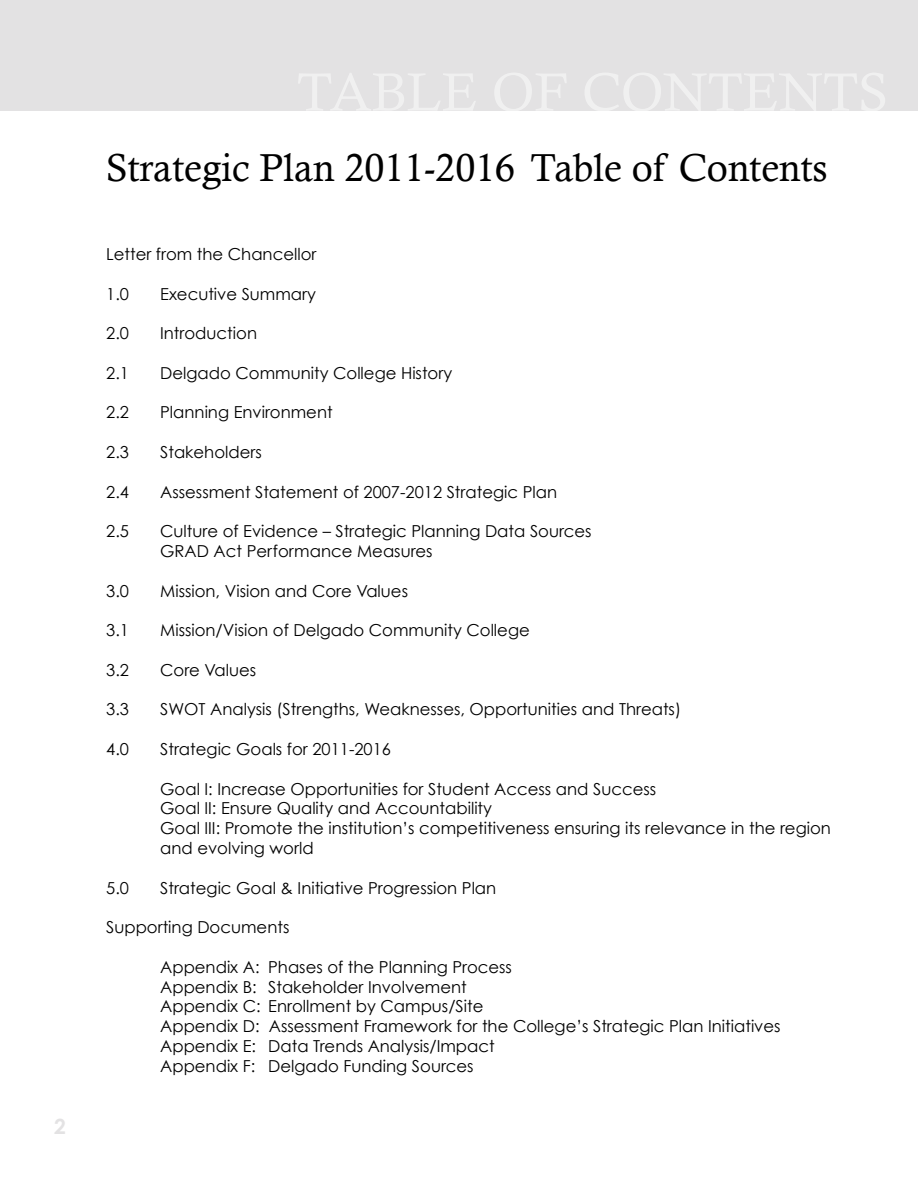
<style>
.page{position:relative;width:918px;height:1188px;background:#fff}
.page>*{position:absolute;margin:0;border:0;box-sizing:border-box;transform-origin:0 0}
.t1{font:39px "Calisto";color:#000}
.t2{font:700 21px "Century Gothic";color:#e3e2e3}
.t3{font:16.5px/19.8px "Century Gothic";color:#000}
</style>
<div class="page">
<div style="left:0;top:0;width:918px;height:111px;background:#e3e2e3"></div>
<p class="t2" style="left:54px;top:1113px;width:13px">2</p>
<h1 class="t1" style="left:106px;top:145px;width:723px">Strategic Plan 2011-2016 Table of Contents</h1>
<p class="t3" style="left:106px;top:244px;width:212px">Letter from the Chancellor</p>
<p class="t3" style="left:106px;top:283px;width:24px">1.0</p>
<p class="t3" style="left:160px;top:283px;width:157px">Executive Summary</p>
<p class="t3" style="left:106px;top:323px;width:24px">2.0</p>
<p class="t3" style="left:160px;top:323px;width:98px">Introduction</p>
<p class="t3" style="left:106px;top:363px;width:24px">2.1</p>
<p class="t3" style="left:160px;top:363px;width:294px">Delgado Community College History</p>
<p class="t3" style="left:106px;top:402px;width:24px">2.2</p>
<p class="t3" style="left:160px;top:402px;width:174px">Planning Environment</p>
<p class="t3" style="left:106px;top:442px;width:24px">2.3</p>
<p class="t3" style="left:160px;top:442px;width:103px">Stakeholders</p>
<p class="t3" style="left:106px;top:481px;width:24px">2.4</p>
<p class="t3" style="left:160px;top:481px;width:398px">Assessment Statement of 2007-2012 Strategic Plan</p>
<p class="t3" style="left:106px;top:521px;width:24px">2.5</p>
<p class="t3" style="left:160px;top:521px;width:433px">Culture of Evidence – Strategic Planning Data Sources<br>GRAD Act Performance Measures</p>
<p class="t3" style="left:106px;top:580px;width:24px">3.0</p>
<p class="t3" style="left:160px;top:580px;width:249px">Mission, Vision and Core Values</p>
<p class="t3" style="left:106px;top:620px;width:24px">3.1</p>
<p class="t3" style="left:160px;top:620px;width:371px">Mission/Vision of Delgado Community College</p>
<p class="t3" style="left:106px;top:660px;width:24px">3.2</p>
<p class="t3" style="left:160px;top:660px;width:98px">Core Values</p>
<p class="t3" style="left:106px;top:699px;width:24px">3.3</p>
<p class="t3" style="left:160px;top:699px;width:522px">SWOT Analysis (Strengths, Weaknesses, Opportunities and Threats)</p>
<p class="t3" style="left:106px;top:739px;width:24px">4.0</p>
<p class="t3" style="left:160px;top:739px;width:232px">Strategic Goals for 2011-2016</p>
<p class="t3" style="left:160px;top:778px;width:672px">Goal I: Increase Opportunities for Student Access and Success<br>Goal II: Ensure Quality and Accountability<br>Goal III: Promote the institution’s competitiveness ensuring its relevance in the region and evolving world</p>
<p class="t3" style="left:106px;top:877px;width:24px">5.0</p>
<p class="t3" style="left:160px;top:877px;width:338px">Strategic Goal &amp; Initiative Progression Plan</p>
<p class="t3" style="left:106px;top:917px;width:185px">Supporting Documents</p>
<p class="t3" style="left:160px;top:957px;width:622px">Appendix A: Phases of the Planning Process<br>Appendix B: Stakeholder Involvement<br>Appendix C: Enrollment by Campus/Site<br>Appendix D: Assessment Framework for the College’s Strategic Plan Initiatives Appendix E: Data Trends Analysis/Impact<br>Appendix F: Delgado Funding Sources</p>
</div>
